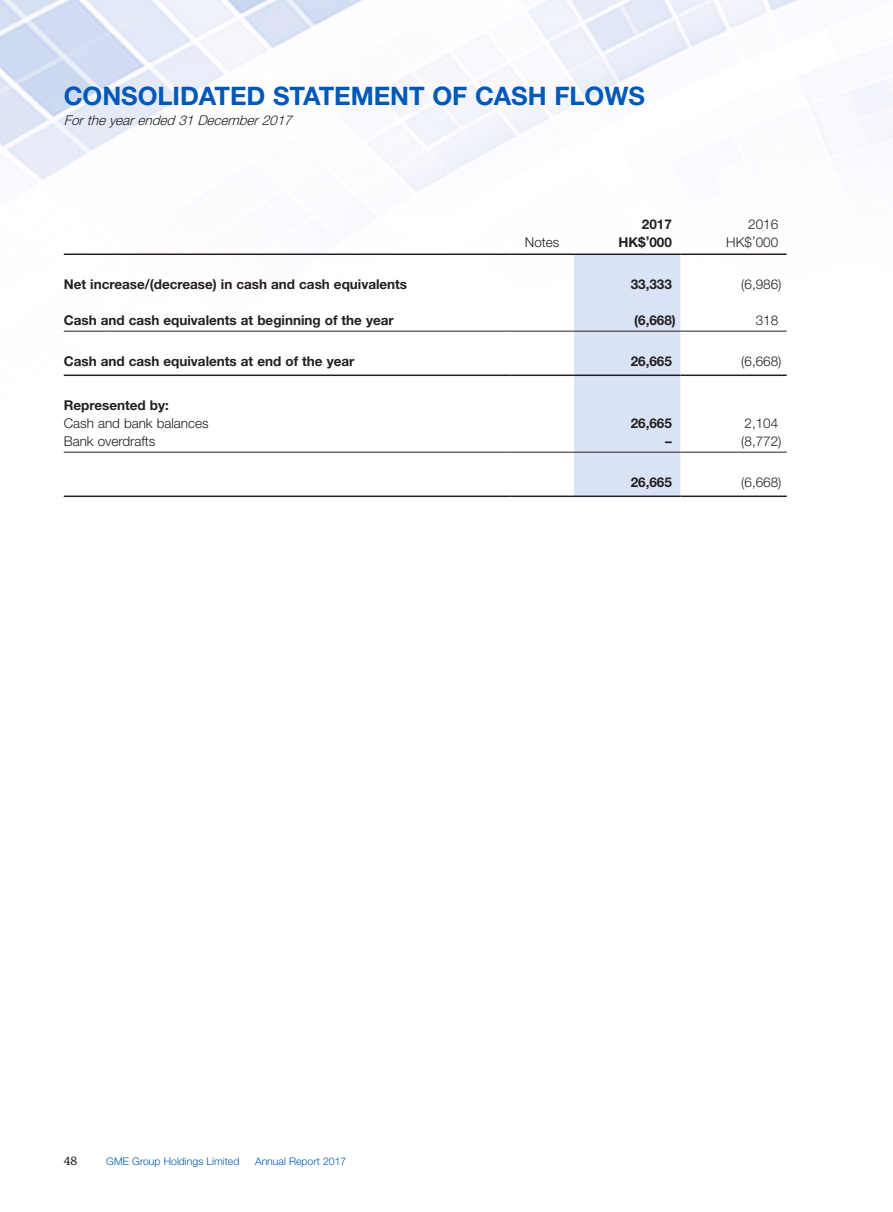
<style>
.page{position:relative;width:893px;height:1212px;background:#fff}
.page>*{position:absolute;margin:0;border:0;box-sizing:border-box;transform-origin:0 0}
.t1{font:700 25.5px "Helvetica Neue LT Std";color:#0058b8}
.Body_Text{font:700 13.5px "Helvetica Neue LT Std";color:#231f20}
.Body_Text-2{font:300 13.5px "Helvetica Neue LT Std";color:#231f20}
.t2{font:italic 300 13.5px "Helvetica Neue LT Std";color:#231f20}
.t3{font:12px "Guardian Egyp";color:#231f20}
.t4{font:300 10.5px "Helvetica Neue LT Std";color:#0058b8}
</style>
<div class="page">
<img style="left:0;top:0;width:893px;height:498px">
<div style="left:574px;top:255px;width:106px;height:240px;background:#dae3f5"></div>
<hr style="left:64px;top:253px;width:446px;height:2px;background:#231f20">
<hr style="left:510px;top:253px;width:64px;height:2px;background:#231f20">
<hr style="left:574px;top:253px;width:106px;height:2px;background:#231f20">
<hr style="left:680px;top:253px;width:107px;height:2px;background:#231f20">
<hr style="left:64px;top:331px;width:446px;height:1px;background:#231f20">
<hr style="left:510px;top:331px;width:64px;height:1px;background:#231f20">
<hr style="left:574px;top:331px;width:106px;height:1px;background:#231f20">
<hr style="left:680px;top:331px;width:107px;height:1px;background:#231f20">
<hr style="left:64px;top:374px;width:446px;height:2px;background:#231f20">
<hr style="left:510px;top:374px;width:64px;height:2px;background:#231f20">
<hr style="left:574px;top:374px;width:106px;height:2px;background:#231f20">
<hr style="left:680px;top:374px;width:107px;height:2px;background:#231f20">
<hr style="left:64px;top:452px;width:446px;height:1px;background:#231f20">
<hr style="left:510px;top:452px;width:64px;height:1px;background:#231f20">
<hr style="left:574px;top:452px;width:106px;height:1px;background:#231f20">
<hr style="left:680px;top:452px;width:107px;height:1px;background:#231f20">
<hr style="left:64px;top:495px;width:446px;height:2px;background:#231f20">
<hr style="left:510px;top:495px;width:64px;height:2px;background:#231f20">
<hr style="left:574px;top:495px;width:106px;height:2px;background:#231f20">
<hr style="left:680px;top:495px;width:107px;height:2px;background:#231f20">
<p class="t1" style="left:64px;top:81px;width:583px">CONSOLIDATED STATEMENT OF CASH FLOWS</p>
<p class="t2" style="left:64px;top:112px;width:234px">For the year ended 31 December 2017</p>
<p class="Body_Text" style="left:642px;top:216px;width:31px">2017</p>
<p class="Body_Text-2" style="left:748px;top:216px;width:31px">2016</p>
<p class="Body_Text-2" style="left:525px;top:234px;width:36px">Notes</p>
<p class="Body_Text" style="left:618px;top:234px;width:55px">HK$’000</p>
<p class="Body_Text-2" style="left:726px;top:234px;width:53px">HK$’000</p>
<p class="Body_Text" style="left:64px;top:276px;width:345px">Net increase/(decrease) in cash and cash equivalents</p>
<p class="Body_Text" style="left:631px;top:276px;width:43px">33,333</p>
<p class="Body_Text-2" style="left:741px;top:276px;width:42px">(6,986)</p>
<p class="Body_Text" style="left:64px;top:312px;width:331px">Cash and cash equivalents at beginning of the year</p>
<p class="Body_Text" style="left:634px;top:312px;width:43px">(6,668)</p>
<p class="Body_Text-2" style="left:756px;top:312px;width:24px">318</p>
<p class="Body_Text" style="left:64px;top:353px;width:292px">Cash and cash equivalents at end of the year</p>
<p class="Body_Text" style="left:631px;top:353px;width:43px">26,665</p>
<p class="Body_Text-2" style="left:741px;top:353px;width:42px">(6,668)</p>
<p class="Body_Text" style="left:64px;top:397px;width:107px">Represented by:</p>
<p class="Body_Text-2" style="left:64px;top:415px;width:146px">Cash and bank balances</p>
<p class="Body_Text" style="left:631px;top:415px;width:43px">26,665</p>
<p class="Body_Text-2" style="left:744px;top:415px;width:35px">2,104</p>
<p class="Body_Text-2" style="left:64px;top:433px;width:93px">Bank overdrafts</p>
<p class="Body_Text" style="left:665px;top:433px;width:8px">–</p>
<p class="Body_Text-2" style="left:741px;top:433px;width:42px">(8,772)</p>
<p class="Body_Text" style="left:631px;top:474px;width:43px">26,665</p>
<p class="Body_Text-2" style="left:741px;top:474px;width:42px">(6,668)</p>
<p class="t3" style="left:64px;top:1152px;width:15px">48</p>
<p class="t4" style="left:106px;top:1154px;width:135px">GME Group Holdings Limited</p>
<p class="t4" style="left:255px;top:1154px;width:93px">Annual Report 2017</p>
</div>
